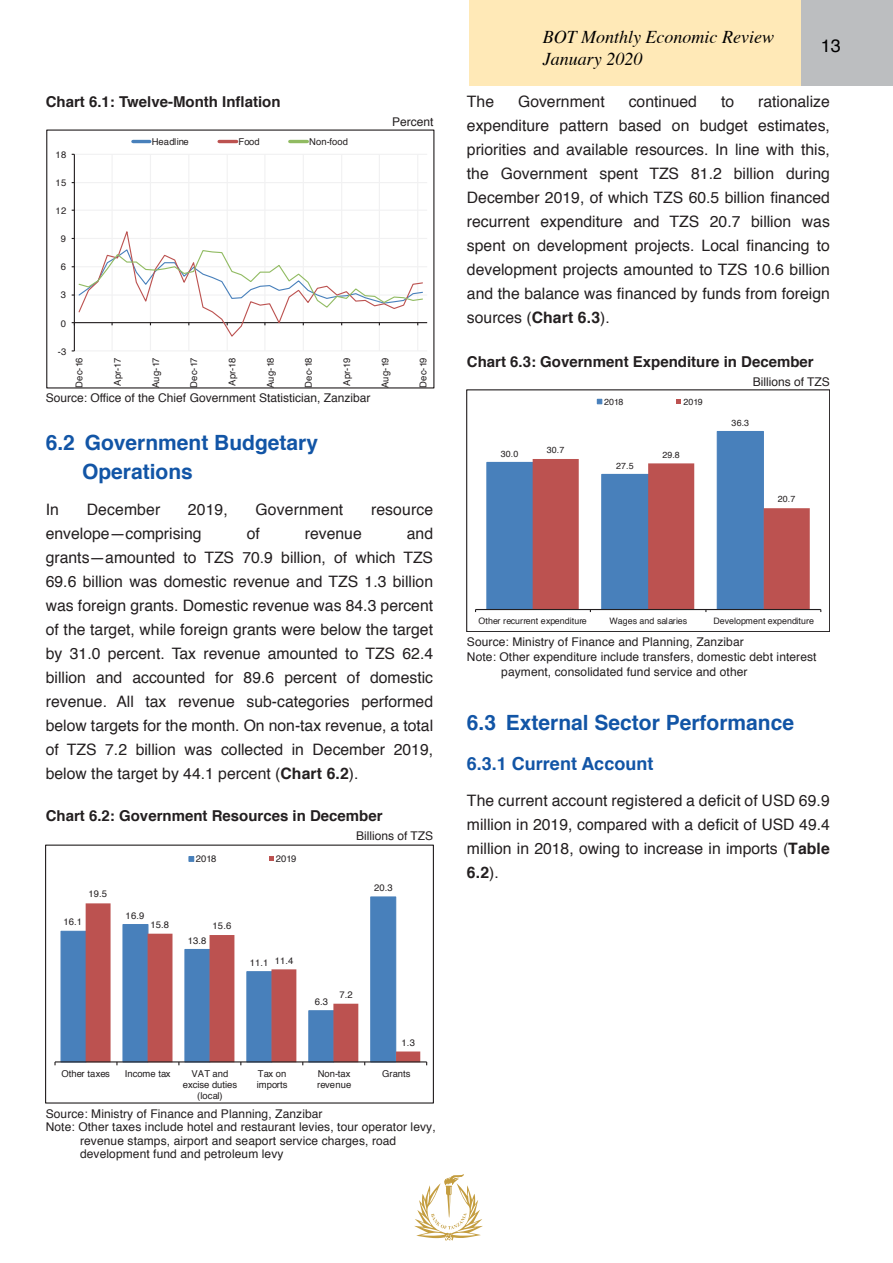
<style>
.page{position:relative;width:893px;height:1263px;background:#fff}
.page>*{position:absolute;margin:0;border:0;box-sizing:border-box;transform-origin:0 0}
.t1{font:700 21px/28.5px "Helvetica";color:#1255a6}
.t2{font:italic 18px/21.6px "Times";color:#000}
.t3{font:700 18px "Helvetica";color:#1255a6}
.t4{font:18px "Helvetica";color:#000}
.t5{font:15.75px/24px "Helvetica";color:#231f20;text-align:justify}
.t6{font:700 15px "Helvetica";color:#231f20}
.t7{font:12px "Helvetica";letter-spacing:.01em;color:#231f20}
.t8{font:9.45px/10.9px "Helvetica";letter-spacing:.01em;color:#231f20}
.t9{font:9.45px "Helvetica";letter-spacing:-.01em;color:#231f20}
.t10{font:8.85px "Helvetica";letter-spacing:.01em;color:#231f20}
.s1{font-weight:700}
</style>
<div class="page">
<div style="left:469px;top:0;width:334px;height:85px;background:#ffe9b7"></div>
<div style="left:801px;top:0;width:92px;height:85px;background:#bcbec0"></div>
<svg style="left:414px;top:1174px;width:69px;height:66px"></svg>
<hr style="left:74px;top:350px;width:353px;height:1px;background:#f1f1f2">
<hr style="left:74px;top:294px;width:353px;height:2px;background:#f1f1f2">
<hr style="left:74px;top:266px;width:353px;height:1px;background:#f1f1f2">
<hr style="left:74px;top:238px;width:353px;height:1px;background:#f1f1f2">
<hr style="left:74px;top:210px;width:353px;height:1px;background:#f1f1f2">
<hr style="left:74px;top:182px;width:353px;height:1px;background:#f1f1f2">
<hr style="left:74px;top:154px;width:353px;height:1px;background:#f1f1f2">
<hr style="left:112px;top:154px;width:1px;height:197px;background:#f1f1f2">
<hr style="left:150px;top:154px;width:1px;height:197px;background:#f1f1f2">
<hr style="left:188px;top:154px;width:1px;height:197px;background:#f1f1f2">
<hr style="left:227px;top:154px;width:1px;height:197px;background:#f1f1f2">
<hr style="left:264px;top:154px;width:1px;height:197px;background:#f1f1f2">
<hr style="left:303px;top:154px;width:1px;height:197px;background:#f1f1f2">
<hr style="left:341px;top:154px;width:1px;height:197px;background:#f1f1f2">
<hr style="left:379px;top:154px;width:1px;height:197px;background:#f1f1f2">
<hr style="left:417px;top:154px;width:1px;height:197px;background:#f1f1f2">
<hr style="left:74px;top:154px;width:1px;height:197px;background:#231f20">
<hr style="left:74px;top:322px;width:353px;height:1px;background:#231f20">
<svg style="left:72px;top:227px;width:352px;height:111px"></svg>
<hr style="left:133px;top:140px;width:17px;height:3px;background:#4880bb">
<hr style="left:219px;top:140px;width:18px;height:3px;background:#bc5250">
<hr style="left:290px;top:140px;width:17px;height:3px;background:#91bb62">
<svg style="left:60px;top:896px;width:337px;height:165px"></svg>
<svg style="left:86px;top:903px;width:334px;height:158px"></svg>
<hr style="left:55px;top:1061px;width:372px;height:1px;background:#231f20">
<svg style="left:188px;top:856px;width:6px;height:6px"></svg>
<svg style="left:269px;top:856px;width:4px;height:5px"></svg>
<div style="left:45px;top:845px;width:389px;height:258px;border:1px solid #231f20"></div>
<svg style="left:486px;top:431px;width:278px;height:178px"></svg>
<hr style="left:475px;top:609px;width:346px;height:1px;background:#231f20">
<svg style="left:533px;top:459px;width:277px;height:153px"></svg>
<svg style="left:597px;top:399px;width:5px;height:5px"></svg>
<svg style="left:677px;top:400px;width:4px;height:4px"></svg>
<div style="left:466px;top:390px;width:364px;height:242px;border:1px solid #231f20"></div>
<p class="t6" style="left:46px;top:89px;width:236px">Chart 6.1: Twelve-Month Inflation</p>
<p class="t8" style="left:56px;top:149px;width:12px">18</p>
<p class="t8" style="left:56px;top:177px;width:12px">15</p>
<p class="t8" style="left:56px;top:205px;width:12px">12</p>
<p class="t8" style="left:61px;top:234px;width:7px">9</p>
<p class="t8" style="left:61px;top:262px;width:7px">6</p>
<p class="t8" style="left:61px;top:290px;width:7px">3</p>
<p class="t8" style="left:61px;top:318px;width:7px">0</p>
<p class="t8" style="left:58px;top:346px;width:10px">-3</p>
<p class="t9" style="left:152px;top:134px;width:38px">Headline</p>
<p class="t8" style="left:238px;top:136px;width:23px">Food</p>
<p class="t8" style="left:309px;top:136px;width:40px">Non-food</p>
<p class="t7" style="left:392px;top:113px;width:43px">Percent</p>
<p class="t8" style="left:74px;top:388px;width:32px;rotate:-90deg">Dec-16</p>
<p class="t8" style="left:112px;top:385px;width:30px;rotate:-90deg">Apr-17</p>
<p class="t8" style="left:150px;top:388px;width:32px;rotate:-90deg">Aug-17</p>
<p class="t8" style="left:189px;top:388px;width:32px;rotate:-90deg">Dec-17</p>
<p class="t8" style="left:227px;top:385px;width:30px;rotate:-90deg">Apr-18</p>
<p class="t8" style="left:265px;top:388px;width:32px;rotate:-90deg">Aug-18</p>
<p class="t8" style="left:303px;top:388px;width:32px;rotate:-90deg">Dec-18</p>
<p class="t8" style="left:342px;top:385px;width:30px;rotate:-90deg">Apr-19</p>
<p class="t8" style="left:380px;top:388px;width:32px;rotate:-90deg">Aug-19</p>
<p class="t8" style="left:418px;top:388px;width:32px;rotate:-90deg">Dec-19</p>
<p class="t7" style="left:46px;top:389px;width:326px">Source: Office of the Chief Government Statistician, Zanzibar</p>
<h1 class="t1" style="left:82px;top:429px;width:237px;text-indent:-36px">6.2 Government Budgetary<br>Operations</h1>
<p class="t5" style="left:46px;top:498px;width:15px">In</p>
<p class="t5" style="left:87px;top:498px;width:75px">December</p>
<p class="t5" style="left:188px;top:498px;width:41px">2019,</p>
<p class="t5" style="left:256px;top:498px;width:89px">Government</p>
<p class="t5" style="left:371px;top:498px;width:64px">resource</p>
<p class="t5" style="left:46px;top:522px;width:157px">envelope—comprising</p>
<p class="t5" style="left:247px;top:522px;width:15px">of</p>
<p class="t5" style="left:305px;top:522px;width:58px">revenue</p>
<p class="t5" style="left:46px;top:522px;width:389px;text-indent:361px">and grants—amounted to TZS 70.9 billion, of which TZS 69.6 billion was domestic revenue and TZS 1.3 billion was foreign grants. Domestic revenue was 84.3 percent of the target, while foreign grants were below the target by 31.0 percent. Tax revenue amounted to TZS 62.4 billion and accounted for 89.6 percent of domestic revenue. All tax revenue sub-categories performed below targets for the month. On non-tax revenue, a total of TZS 7.2 billion was collected in December 2019, below the target by 44.1 percent (<span class="s1">Chart 6.2</span>).</p>
<p class="t6" style="left:46px;top:803px;width:338px">Chart 6.2: Government Resources in December</p>
<p class="t7" style="left:356px;top:827px;width:79px">Billions of TZS</p>
<p class="t8" style="left:64px;top:916px;width:20px">16.1</p>
<p class="t8" style="left:88px;top:889px;width:20px">19.5</p>
<p class="t8" style="left:196px;top:853px;width:22px">2018</p>
<p class="t8" style="left:276px;top:853px;width:22px">2019</p>
<p class="t8" style="left:126px;top:910px;width:20px">16.9</p>
<p class="t8" style="left:150px;top:919px;width:20px">15.8</p>
<p class="t8" style="left:213px;top:921px;width:20px">15.6</p>
<p class="t8" style="left:188px;top:935px;width:20px">13.8</p>
<p class="t8" style="left:250px;top:957px;width:20px">11.1</p>
<p class="t8" style="left:275px;top:956px;width:20px">11.4</p>
<p class="t8" style="left:315px;top:997px;width:15px">6.3</p>
<p class="t8" style="left:339px;top:989px;width:15px">7.2</p>
<p class="t8" style="left:374px;top:882px;width:20px">20.3</p>
<p class="t8" style="left:402px;top:1037px;width:15px">1.3</p>
<p class="t8" style="left:61px;top:1069px;width:50px">Other taxes</p>
<p class="t8" style="left:125px;top:1069px;width:47px">Income tax</p>
<p class="t8" style="left:183px;top:1069px;width:56px;text-align:center">VAT and excise duties (local)</p>
<p class="t8" style="left:257px;top:1069px;width:32px">Tax on imports</p>
<p class="t8" style="left:317px;top:1069px;width:36px">Non-tax revenue</p>
<p class="t8" style="left:382px;top:1069px;width:30px">Grants</p>
<p class="t7" style="left:46px;top:1104px;width:278px">Source: Ministry of Finance and Planning, Zanzibar</p>
<p class="t7" style="left:46px;top:1118px;width:391px">Note: Other taxes include hotel and restaurant levies, tour operator levy,</p>
<p class="t7" style="left:80px;top:1131px;width:318px">revenue stamps, airport and seaport service charges, road</p>
<p class="t7" style="left:80px;top:1145px;width:205px">development fund and petroleum levy</p>
<p class="t2" style="left:543px;top:25px;width:233px">BOT Monthly Economic Review<br>January 2020</p>
<p class="t4" style="left:821px;top:32px;width:22px">13</p>
<p class="t5" style="left:467px;top:90px;width:29px">The</p>
<p class="t5" style="left:518px;top:90px;width:88px">Government</p>
<p class="t5" style="left:629px;top:90px;width:70px">continued</p>
<p class="t5" style="left:721px;top:90px;width:15px">to</p>
<p class="t5" style="left:467px;top:90px;width:364px;text-indent:291px">rationalize expenditure pattern based on budget estimates, priorities and available resources. In line with this, the Government spent TZS 81.2 billion during December 2019, of which TZS 60.5 billion financed recurrent expenditure and TZS 20.7 billion was spent on development projects. Local financing to development projects amounted to TZS 10.6 billion and the balance was financed by funds from foreign sources (<span class="s1">Chart 6.3</span>).</p>
<p class="t6" style="left:467px;top:349px;width:348px">Chart 6.3: Government Expenditure in December</p>
<p class="t7" style="left:753px;top:373px;width:79px">Billions of TZS</p>
<p class="t10" style="left:501px;top:447px;width:19px">30.0</p>
<p class="t10" style="left:547px;top:443px;width:19px">30.7</p>
<p class="t10" style="left:604px;top:395px;width:21px">2018</p>
<p class="t10" style="left:683px;top:395px;width:21px">2019</p>
<p class="t10" style="left:616px;top:459px;width:19px">27.5</p>
<p class="t10" style="left:662px;top:448px;width:19px">29.8</p>
<p class="t10" style="left:732px;top:416px;width:19px">36.3</p>
<p class="t10" style="left:778px;top:492px;width:19px">20.7</p>
<p class="t10" style="left:479px;top:614px;width:110px">Other recurrent expenditure</p>
<p class="t10" style="left:610px;top:614px;width:79px">Wages and salaries</p>
<p class="t10" style="left:713px;top:614px;width:102px">Development expenditure</p>
<p class="t7" style="left:467px;top:632px;width:278px">Source: Ministry of Finance and Planning, Zanzibar</p>
<p class="t7" style="left:467px;top:647px;width:351px">Note: Other expenditure include transfers, domestic debt interest</p>
<p class="t7" style="left:501px;top:662px;width:248px">payment, consolidated fund service and other</p>
<h1 class="t1" style="left:467px;top:708px;width:329px">6.3 External Sector Performance</h1>
<p class="t3" style="left:467px;top:749px;width:188px">6.3.1 Current Account</p>
<p class="t5" style="left:467px;top:789px;width:364px">The current account registered a deficit of USD 69.9 million in 2019, compared with a deficit of USD 49.4 million in 2018, owing to increase in imports (<span class="s1">Table 6.2</span>).</p>
</div>
